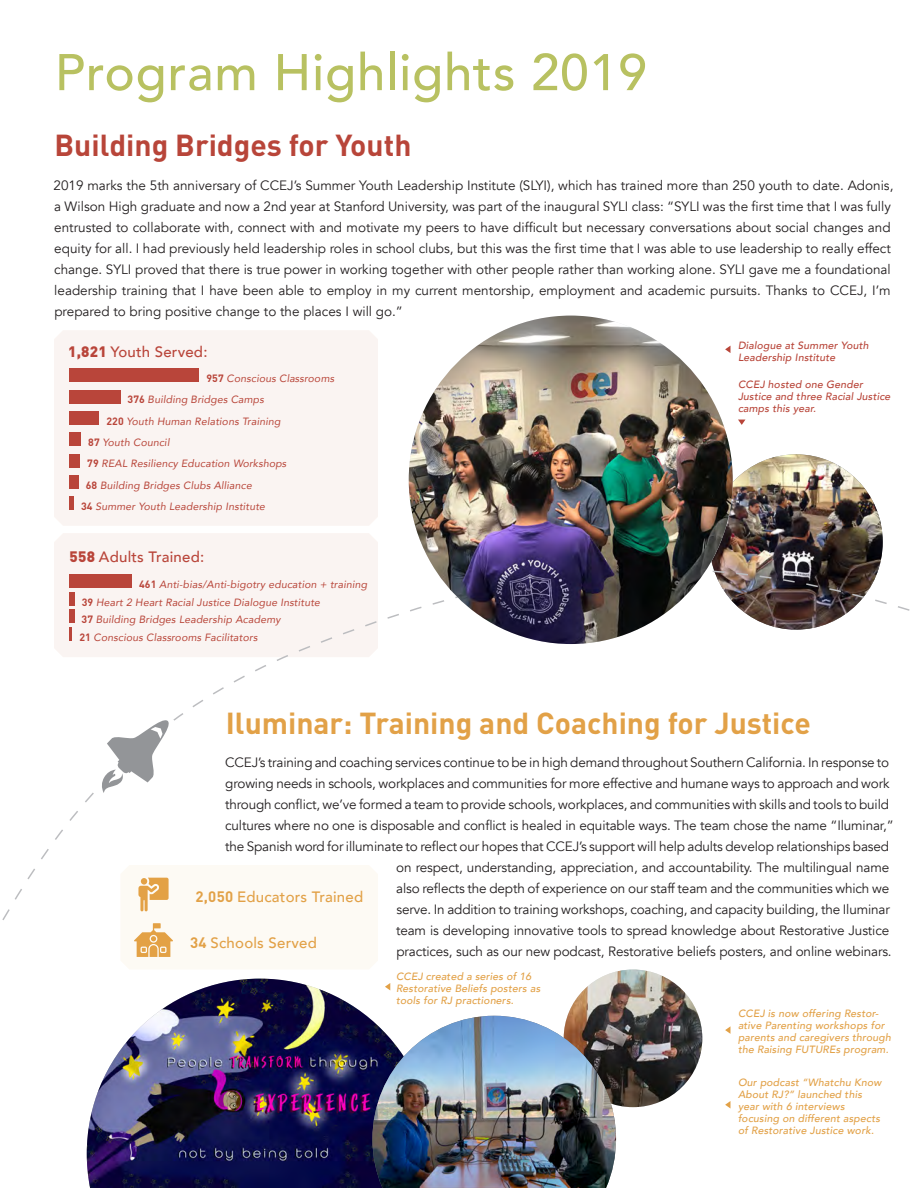
<style>
.page{position:relative;width:918px;height:1188px;background:#fff}
.page>*{position:absolute;margin:0;border:0;box-sizing:border-box;transform-origin:0 0}
.t1{font:500 51px "Avenir";letter-spacing:.015em;color:#b8c161}
.t2{font:700 30px "DIN";color:#e2a147}
.t3{font:700 30px "DIN";color:#b84539}
.t4{font:500 15px "Avenir";letter-spacing:.015em;color:#e2a147}
.t5{font:500 15px "Avenir";letter-spacing:.015em;color:#b9453a}
.t6{font:13.5px/21px "Avenir";letter-spacing:-.01em;color:#231f20}
.t7{font:italic 10.5px "Avenir";letter-spacing:.015em;color:#b84539}
.t8{font:italic 500 10.5px/12px "Avenir";letter-spacing:.015em;color:#e2a147}
.t9{font:italic 500 10.5px/12px "Avenir";letter-spacing:.015em;color:#b84539}
.s1{font-family:"DIN";font-weight:900}
.s2{font-family:"DIN";font-weight:700;font-style:normal;color:#b9453a}
.s3{font-family:"DIN";font-weight:700}
</style>
<div class="page">
<div style="left:54px;top:533px;width:324px;height:72px;background:#faf4f2"></div>
<div style="left:54px;top:330px;width:324px;height:196px;background:#faf4f2"></div>
<img style="left:733px;top:454px;width:150px;height:94px">
<div style="left:69px;top:390px;width:51px;height:13px;background:#b9453a"></div>
<div style="left:69px;top:369px;width:130px;height:13px;background:#b9453a"></div>
<div style="left:69px;top:475px;width:9px;height:14px;background:#b9453a"></div>
<div style="left:69px;top:454px;width:11px;height:13px;background:#b9453a"></div>
<div style="left:69px;top:433px;width:12px;height:13px;background:#b9453a"></div>
<div style="left:69px;top:496px;width:5px;height:14px;background:#b9453a"></div>
<div style="left:69px;top:411px;width:30px;height:14px;background:#b9453a"></div>
<div style="left:69px;top:592px;width:5px;height:14px;background:#b9453a"></div>
<div style="left:69px;top:575px;width:63px;height:13px;background:#b9453a"></div>
<img style="left:87px;top:1154px;width:285px;height:34px">
<img style="left:372px;top:1154px;width:244px;height:34px">
<svg style="left:738px;top:420px;width:7px;height:5px"></svg>
<img style="left:319px;top:548px;width:568px;height:57px">
<svg style="left:2px;top:605px;width:908px;height:549px"></svg>
<svg style="left:75px;top:695px;width:119px;height:120px"></svg>
<img style="left:409px;top:316px;width:324px;height:328px">
<p class="t1" style="left:55px;top:28px;width:594px">Program Highlights 2019</p>
<p class="t3" style="left:55px;top:126px;width:358px">Building Bridges for Youth</p>
<p class="t6" style="left:54px;top:175px;width:841px">2019 marks the 5th anniversary of CCEJ’s Summer Youth Leadership Institute (SLYI), which has trained more than 250 youth to date. Adonis, a Wilson High graduate and now a 2nd year at Stanford University, was part of the inaugural SYLI class: “SYLI was the first time that I was fully entrusted to collaborate with, connect with and motivate my peers to have difficult but necessary conversations about social changes and equity for all. I had previously held leadership roles in school clubs, but this was the first time that I was able to use leadership to really effect change. SYLI proved that there is true power in working together with other people rather than working alone. SYLI gave me a foundational leadership training that I have been able to employ in my current mentorship, employment and academic pursuits. Thanks to CCEJ, I’m prepared to bring positive change to the places I will go.”</p>
<p class="t5" style="left:68px;top:338px;width:141px"><span class="s1">1,821</span> Youth Served:</p>
<p class="t7" style="left:128px;top:393px;width:138px"><span class="s2">376</span> Building Bridges Camps</p>
<p class="t9" style="left:738px;top:339px;width:132px">Dialogue at Summer Youth<br>Leadership Institute</p>
<p class="t7" style="left:206px;top:372px;width:129px"><span class="s2">957</span> Conscious Classrooms</p>
<p class="t9" style="left:738px;top:379px;width:154px">CCEJ hosted one Gender<br>Justice and three Racial Justice camps this year.</p>
<p class="t7" style="left:106px;top:415px;width:176px"><span class="s2">220</span> Youth Human Relations Training</p>
<p class="t7" style="left:88px;top:436px;width:83px"><span class="s2">87</span> Youth Council</p>
<p class="t7" style="left:87px;top:457px;width:201px"><span class="s2">79</span> REAL Resiliency Education Workshops</p>
<p class="t7" style="left:86px;top:479px;width:168px"><span class="s2">68</span> Building Bridges Clubs Alliance</p>
<p class="t7" style="left:81px;top:500px;width:185px"><span class="s2">34</span> Summer Youth Leadership Institute</p>
<p class="t5" style="left:70px;top:544px;width:136px"><span class="s1">558</span> Adults Trained:</p>
<p class="t7" style="left:139px;top:578px;width:230px"><span class="s2">461</span> Anti-bias/Anti-bigotry education + training</p>
<p class="t7" style="left:82px;top:596px;width:240px"><span class="s2">39</span> Heart 2 Heart Racial Justice Dialogue Institute</p>
<p class="t7" style="left:82px;top:613px;width:200px"><span class="s2">37</span> Building Bridges Leadership Academy</p>
<p class="t7" style="left:79px;top:631px;width:180px"><span class="s2">21</span> Conscious Classrooms Facilitators</p>
<p class="t2" style="left:226px;top:703px;width:586px">Iluminar: Training and Coaching for Justice</p>
<p class="t6" style="left:225px;top:752px;width:666px">CCEJ’s training and coaching services continue to be in high demand throughout Southern California. In response to</p>
<p class="t6" style="left:225px;top:773px;width:666px">growing needs in schools, workplaces and communities for more effective and humane ways to approach and work</p>
<p class="t6" style="left:225px;top:794px;width:666px">through conflict, we’ve formed a team to provide schools, workplaces, and communities with skills and tools to build</p>
<p class="t6" style="left:225px;top:815px;width:670px">cultures where no one is disposable and conflict is healed in equitable ways. The team chose the name “Iluminar,”</p>
<p class="t6" style="left:225px;top:836px;width:666px">the Spanish word for illuminate to reflect our hopes that CCEJ’s support will help adults develop relationships based</p>
<p class="t6" style="left:396px;top:857px;width:494px">on respect, understanding, appreciation, and accountability. The multilingual name</p>
<p class="t6" style="left:396px;top:878px;width:494px">also reflects the depth of experience on our staff team and the communities which we</p>
<p class="t6" style="left:396px;top:899px;width:495px">serve. In addition to training workshops, coaching, and capacity building, the Iluminar</p>
<p class="t6" style="left:396px;top:920px;width:495px">team is developing innovative tools to spread knowledge about Restorative Justice</p>
<p class="t6" style="left:396px;top:941px;width:497px">practices, such as our new podcast, Restorative beliefs posters, and online webinars.</p>
<p class="t4" style="left:196px;top:884px;width:169px"><span class="s3">2,050</span> Educators Trained</p>
<p class="t4" style="left:190px;top:929px;width:128px"><span class="s3">34</span> Schools Served</p>
<p class="t8" style="left:396px;top:971px;width:146px">CCEJ created a series of 16<br>Restorative Beliefs posters as tools for RJ practioners.</p>
<p class="t8" style="left:738px;top:1008px;width:154px">CCEJ is now offering Restor&shy;ative Parenting workshops for parents and caregivers through the Raising FUTUREs program.</p>
<p class="t8" style="left:738px;top:1077px;width:145px">Our podcast “Whatchu Know<br>About RJ?” launched this</p>
<p class="t8" style="left:738px;top:1101px;width:108px">year with 6 interviews</p>
<p class="t8" style="left:738px;top:1113px;width:144px">focusing on different aspects of Restorative Justice work.</p>
</div>
